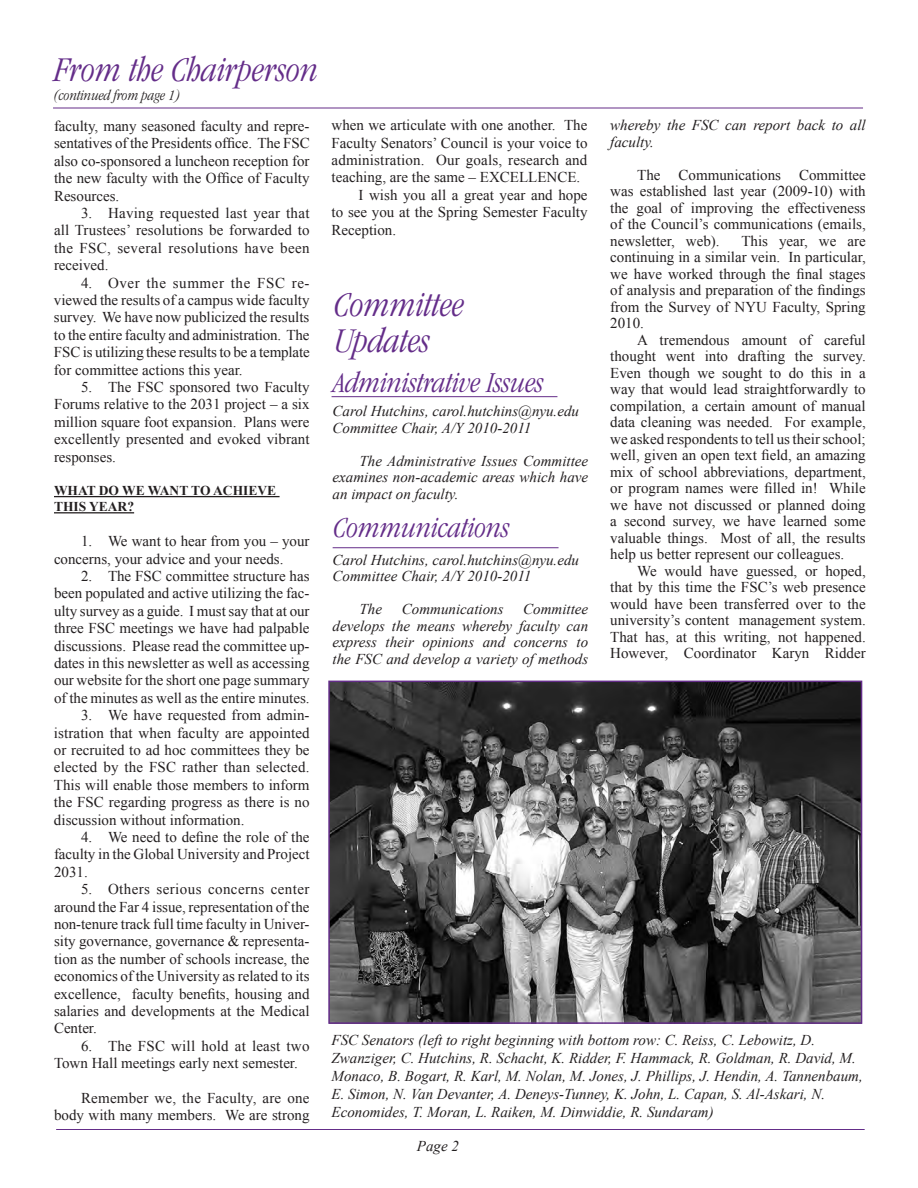
<style>
.page{position:relative;width:918px;height:1188px;background:#fff}
.page>*{position:absolute;margin:0;border:0;box-sizing:border-box;transform-origin:0 0}
.t1{font:italic 300 condensed 36px/36px "ITC Garamond Std";color:#642d89}
.t2{font:italic 300 condensed 30px "ITC Garamond Std";color:#642d89}
.HTML_Address{font:15px/17.4px "Times New Roman";color:#231f20;text-align:justify}
.HTML_Address-2{font:italic 15px/16.5px "Times New Roman";color:#231f20;text-align:justify}
.t3{font:italic 300 condensed 15px "ITC Garamond Std";color:#231f20}
.Heading_6{font:700 13.5px/16.2px "Times New Roman";color:#231f20}
</style>
<div class="page">
<hr style="left:53px;top:108px;width:810px;height:1px;background:#642d89">
<hr style="left:56px;top:1129px;width:809px;height:1px;background:#642d89">
<hr style="left:332px;top:396px;width:225px;height:1px;background:#642d89">
<hr style="left:333px;top:547px;width:226px;height:1px;background:#642d89">
<img style="left:331px;top:684px;width:528px;height:337px">
<div style="left:328px;top:681px;width:534px;height:343px;border:2px solid #642d89"></div>
<hr style="left:54px;top:496px;width:226px;height:1px;background:#231f20">
<hr style="left:54px;top:512px;width:80px;height:1px;background:#231f20">
<p class="t1" style="left:54px;top:53px;width:266px">From the Chairperson</p>
<p class="t3" style="left:54px;top:87px;width:128px">(continued from page 1)</p>
<p class="HTML_Address" style="left:54px;top:117px;width:257px">faculty, many seasoned faculty and repre&shy;sentatives of the Presidents office. The FSC also co-sponsored a luncheon reception for the new faculty with the Office of Faculty Resources.</p>
<p class="HTML_Address" style="left:54px;top:204px;width:257px;text-indent:27px">3. Having requested last year that all Trustees’ resolutions be forwarded to the FSC, several resolutions have been received.</p>
<p class="HTML_Address" style="left:54px;top:274px;width:257px;text-indent:27px">4. Over the summer the FSC re&shy;viewed the results of a campus wide faculty survey. We have now publicized the results to the entire faculty and administration. The FSC is utilizing these results to be a template for committee actions this year.</p>
<p class="HTML_Address" style="left:54px;top:378px;width:257px;text-indent:27px">5. The FSC sponsored two Faculty Forums relative to the 2031 project – a six million square foot expansion. Plans were excellently presented and evoked vibrant responses.</p>
<p class="Heading_6" style="left:54px;top:482px;width:224px">WHAT DO WE WANT TO ACHIEVE<br>THIS YEAR?</p>
<p class="HTML_Address" style="left:54px;top:532px;width:257px;text-indent:27px">1. We want to hear from you – your concerns, your advice and your needs.</p>
<p class="HTML_Address" style="left:54px;top:567px;width:257px;text-indent:27px">2. The FSC committee structure has been populated and active utilizing the fac&shy;ulty survey as a guide. I must say that at our three FSC meetings we have had palpable discussions. Please read the committee up&shy;dates in this newsletter as well as accessing our website for the short one page summary of the minutes as well as the entire minutes.</p>
<p class="HTML_Address" style="left:54px;top:706px;width:257px;text-indent:27px">3. We have requested from admin&shy;istration that when faculty are appointed or recruited to ad hoc committees they be elected by the FSC rather than selected.<br>This will enable those members to inform the FSC regarding progress as there is no discussion without information.</p>
<p class="HTML_Address" style="left:54px;top:828px;width:257px;text-indent:27px">4. We need to define the role of the faculty in the Global University and Project 2031.</p>
<p class="HTML_Address" style="left:54px;top:880px;width:257px;text-indent:27px">5. Others serious concerns center around the Far 4 issue, representation of the non-tenure track full time faculty in Univer&shy;sity governance, governance &amp; representa&shy;tion as the number of schools increase, the economics of the University as related to its excellence, faculty benefits, housing and salaries and developments at the Medical Center.</p>
<p class="HTML_Address" style="left:54px;top:1037px;width:257px;text-indent:27px">6. The FSC will hold at least two<br>Town Hall meetings early next semester.</p>
<p class="HTML_Address" style="left:54px;top:1089px;width:257px;text-align:right">Remember we, the Faculty, are one body with many members. We are strong</p>
<p class="HTML_Address" style="left:332px;top:116px;width:257px">when we articulate with one another. The Faculty Senators’ Council is your voice to administration. Our goals, research and teaching, are the same – EXCELLENCE.</p>
<p class="HTML_Address" style="left:332px;top:186px;width:257px;text-indent:27px">I wish you all a great year and hope to see you at the Spring Semester Faculty Reception.</p>
<p class="t1" style="left:334px;top:287px;width:131px">Committee<br>Updates</p>
<p class="t2" style="left:334px;top:366px;width:212px">Administrative Issues</p>
<p class="HTML_Address-2" style="left:333px;top:403px;width:248px">Carol Hutchins, carol.hutchins@nyu.edu</p>
<p class="HTML_Address-2" style="left:333px;top:419px;width:200px">Committee Chair, A/Y 2010-2011</p>
<p class="HTML_Address-2" style="left:333px;top:452px;width:257px;text-indent:27px">The Administrative Issues Committee examines non-academic areas which have an impact on faculty.</p>
<p class="t2" style="left:334px;top:512px;width:178px">Communications</p>
<p class="HTML_Address-2" style="left:333px;top:551px;width:248px">Carol Hutchins, carol.hutchins@nyu.edu</p>
<p class="HTML_Address-2" style="left:333px;top:568px;width:200px">Committee Chair, A/Y 2010-2011</p>
<p class="HTML_Address-2" style="left:360px;top:601px;width:24px">The</p>
<p class="HTML_Address-2" style="left:402px;top:601px;width:103px">Communications</p>
<p class="HTML_Address-2" style="left:333px;top:601px;width:257px;text-indent:191px">Committee develops the means whereby faculty can express their opinions and concerns to the FSC and develop a variety of methods</p>
<p class="HTML_Address-2" style="left:610px;top:117px;width:257px">whereby the FSC can report back to all faculty.</p>
<p class="HTML_Address" style="left:610px;top:166px;width:257px;line-height:16.5px;text-indent:27px">The Communications Committee was established last year (2009-10) with the goal of improving the effectiveness of the Council’s communications (emails, newsletter, web).</p>
<p class="HTML_Address" style="left:610px;top:232px;width:257px;line-height:16.5px;text-indent:131px">This year, we are continuing in a similar vein. In particular, we have worked through the final stages of analysis and preparation of the findings from the Survey of NYU Faculty, Spring 2010.</p>
<p class="HTML_Address" style="left:610px;top:331px;width:257px;line-height:16.5px;text-indent:27px">A tremendous amount of careful thought went into drafting the survey.<br>Even though we sought to do this in a way that would lead straightforwardly to compilation, a certain amount of manual data cleaning was needed. For example, we asked respondents to tell us their school; well, given an open text field, an amazing mix of school abbreviations, department, or program names were filled in! While we have not discussed or planned doing a second survey, we have learned some valuable things. Most of all, the results help us better represent our colleagues.</p>
<p class="HTML_Address" style="left:610px;top:562px;width:257px;line-height:16.5px;text-indent:27px">We would have guessed, or hoped, that by this time the FSC’s web presence would have been transferred over to the university’s content management system.<br>That has, at this writing, not happened.<br>However, Coordinator Karyn Ridder</p>
<p class="HTML_Address-2" style="left:332px;top:1031px;width:533px;line-height:18px;text-align:left">FSC Senators (left to right beginning with bottom row: C. Reiss, C. Lebowitz, D.<br>Zwanziger, C. Hutchins, R. Schacht, K. Ridder, F. Hammack, R. Goldman, R. David, M.<br>Monaco, B. Bogart, R. Karl, M. Nolan, M. Jones, J. Phillips, J. Hendin, A. Tannenbaum, E. Simon, N. Van Devanter, A. Deneys-Tunney, K. John, L. Capan, S. Al-Askari, N.<br>Economides, T. Moran, L. Raiken, M. Dinwiddie, R. Sundaram)</p>
<p class="HTML_Address-2" style="left:417px;top:1137px;width:44px">Page 2</p>
</div>
